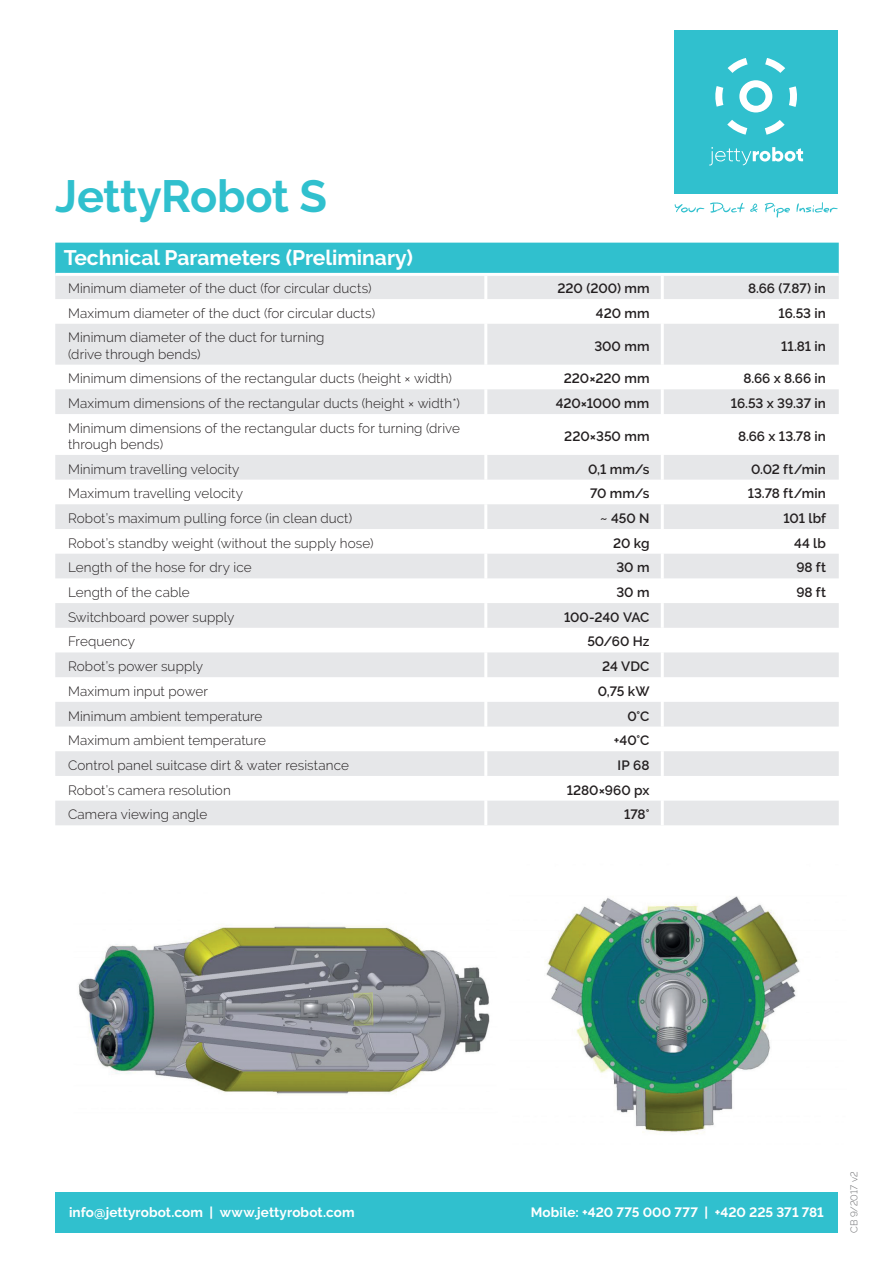
<style>
.page{position:relative;width:893px;height:1263px;background:#fff}
.page>*{position:absolute;margin:0;border:0;box-sizing:border-box;transform-origin:0 0}
.t1{font:700 45px "Raleway";letter-spacing:-.005em;color:#30c0ce}
.t2{font:700 21px "Raleway";color:#fff}
.t3{font:300 13.5px/16.2px "Raleway";letter-spacing:.01em;color:#231f20}
.t4{font:600 13.5px "Raleway";color:#231f20}
.t5{font:700 13.5px "Raleway";letter-spacing:.005em;color:#fff}
.t6{font:600 13.5px "Raleway";letter-spacing:-.02em;color:#231f20}
.t7{font:300 9.75px "Raleway";letter-spacing:.01em;color:#6c6d70}
</style>
<div class="page">
<div style="left:55px;top:243px;width:784px;height:30px;background:#30c0ce"></div>
<svg style="left:55px;top:276px;width:784px;height:549px;fill:#e6e7e9"></svg>
<hr style="left:484px;top:276px;width:3px;height:23px;background:#fff">
<hr style="left:484px;top:299px;width:3px;height:25px;background:#fff">
<hr style="left:484px;top:324px;width:3px;height:41px;background:#fff">
<hr style="left:484px;top:365px;width:3px;height:24px;background:#fff">
<hr style="left:484px;top:389px;width:3px;height:25px;background:#fff">
<hr style="left:484px;top:414px;width:3px;height:41px;background:#fff">
<hr style="left:484px;top:455px;width:3px;height:25px;background:#fff">
<hr style="left:484px;top:480px;width:3px;height:24px;background:#fff">
<hr style="left:484px;top:504px;width:3px;height:25px;background:#fff">
<hr style="left:484px;top:529px;width:3px;height:25px;background:#fff">
<hr style="left:484px;top:554px;width:3px;height:24px;background:#fff">
<hr style="left:484px;top:578px;width:3px;height:25px;background:#fff">
<hr style="left:484px;top:603px;width:3px;height:25px;background:#fff">
<hr style="left:484px;top:628px;width:3px;height:24px;background:#fff">
<hr style="left:484px;top:652px;width:3px;height:25px;background:#fff">
<hr style="left:484px;top:677px;width:3px;height:25px;background:#fff">
<hr style="left:484px;top:702px;width:3px;height:24px;background:#fff">
<hr style="left:484px;top:726px;width:3px;height:25px;background:#fff">
<hr style="left:484px;top:751px;width:3px;height:25px;background:#fff">
<hr style="left:484px;top:776px;width:3px;height:25px;background:#fff">
<hr style="left:484px;top:801px;width:3px;height:24px;background:#fff">
<hr style="left:661px;top:276px;width:3px;height:23px;background:#fff">
<hr style="left:661px;top:299px;width:3px;height:25px;background:#fff">
<hr style="left:661px;top:324px;width:3px;height:41px;background:#fff">
<hr style="left:661px;top:365px;width:3px;height:24px;background:#fff">
<hr style="left:661px;top:389px;width:3px;height:25px;background:#fff">
<hr style="left:661px;top:414px;width:3px;height:41px;background:#fff">
<hr style="left:661px;top:455px;width:3px;height:25px;background:#fff">
<hr style="left:661px;top:480px;width:3px;height:24px;background:#fff">
<hr style="left:661px;top:504px;width:3px;height:25px;background:#fff">
<hr style="left:661px;top:529px;width:3px;height:25px;background:#fff">
<hr style="left:661px;top:554px;width:3px;height:24px;background:#fff">
<hr style="left:661px;top:578px;width:3px;height:25px;background:#fff">
<hr style="left:661px;top:603px;width:3px;height:25px;background:#fff">
<hr style="left:661px;top:628px;width:3px;height:24px;background:#fff">
<hr style="left:661px;top:652px;width:3px;height:25px;background:#fff">
<hr style="left:661px;top:677px;width:3px;height:25px;background:#fff">
<hr style="left:661px;top:702px;width:3px;height:24px;background:#fff">
<hr style="left:661px;top:726px;width:3px;height:25px;background:#fff">
<hr style="left:661px;top:751px;width:3px;height:25px;background:#fff">
<hr style="left:661px;top:776px;width:3px;height:25px;background:#fff">
<hr style="left:661px;top:801px;width:3px;height:24px;background:#fff">
<div style="left:55px;top:1192px;width:783px;height:41px;background:#30c0ce"></div>
<div style="left:675px;top:30px;width:163px;height:163px;background:#30c0ce"></div>
<svg style="left:709px;top:147px;width:94px;height:19px"></svg>
<svg style="left:765px;top:120px;width:20px;height:15px"></svg>
<svg style="left:765px;top:58px;width:20px;height:15px"></svg>
<svg style="left:728px;top:58px;width:20px;height:15px"></svg>
<div style="left:715px;top:86px;width:8px;height:21px;background:#fff;border-radius:2px"></div>
<svg style="left:727px;top:120px;width:20px;height:15px"></svg>
<div style="left:789px;top:86px;width:8px;height:21px;background:#fff;border-radius:2px"></div>
<svg style="left:739px;top:80px;width:33px;height:32px"></svg>
<svg style="left:675px;top:204px;width:29px;height:9px"></svg>
<svg style="left:710px;top:203px;width:48px;height:10px"></svg>
<svg style="left:765px;top:203px;width:25px;height:15px"></svg>
<svg style="left:797px;top:202px;width:41px;height:10px"></svg>
<img style="left:78px;top:896px;width:722px;height:238px">
<h1 class="t1" style="left:55px;top:170px;width:273px">JettyRobot S</h1>
<h2 class="t2" style="left:64px;top:246px;width:351px">Technical Parameters (Preliminary)</h2>
<p class="t3" style="left:68px;top:280px;width:305px">Minimum diameter of the duct (for circular ducts)</p>
<p class="t4" style="left:557px;top:280px;width:93px">220 (200) mm</p>
<p class="t4" style="left:748px;top:280px;width:79px">8.66 (7.87) in</p>
<p class="t3" style="left:68px;top:305px;width:309px">Maximum diameter of the duct (for circular ducts)</p>
<p class="t4" style="left:596px;top:305px;width:55px">420 mm</p>
<p class="t4" style="left:779px;top:305px;width:49px">16.53 in</p>
<p class="t3" style="left:68px;top:330px;width:258px">Minimum diameter of the duct for turning (drive through bends)</p>
<p class="t4" style="left:594px;top:338px;width:57px">300 mm</p>
<p class="t4" style="left:781px;top:338px;width:46px">11.81 in</p>
<p class="t3" style="left:68px;top:370px;width:385px">Minimum dimensions of the rectangular ducts (height × width)</p>
<p class="t4" style="left:564px;top:371px;width:87px">220×220 mm</p>
<p class="t4" style="left:743px;top:371px;width:84px">8.66 x 8.66 in</p>
<p class="t3" style="left:68px;top:395px;width:393px">Maximum dimensions of the rectangular ducts (height × width*)</p>
<p class="t4" style="left:556px;top:395px;width:95px">420×1000 mm</p>
<p class="t4" style="left:731px;top:395px;width:96px">16.53 x 39.37 in</p>
<p class="t3" style="left:68px;top:420px;width:393px">Minimum dimensions of the rectangular ducts for turning (drive through bends)</p>
<p class="t4" style="left:564px;top:428px;width:87px">220×350 mm</p>
<p class="t4" style="left:738px;top:428px;width:89px">8.66 x 13.78 in</p>
<p class="t3" style="left:68px;top:461px;width:173px">Minimum travelling velocity</p>
<p class="t4" style="left:588px;top:461px;width:63px">0,1 mm/s</p>
<p class="t4" style="left:751px;top:461px;width:76px">0.02 ft/min</p>
<p class="t3" style="left:68px;top:485px;width:177px">Maximum travelling velocity</p>
<p class="t4" style="left:590px;top:486px;width:61px">70 mm/s</p>
<p class="t4" style="left:748px;top:486px;width:80px">13.78 ft/min</p>
<p class="t3" style="left:68px;top:510px;width:286px">Robot’s maximum pulling force (in clean duct)</p>
<p class="t4" style="left:600px;top:510px;width:51px">~ 450 N</p>
<p class="t4" style="left:784px;top:510px;width:44px">101 lbf</p>
<p class="t3" style="left:68px;top:535px;width:307px">Robot’s standby weight (without the supply hose)</p>
<p class="t4" style="left:613px;top:535px;width:38px">20 kg</p>
<p class="t4" style="left:794px;top:535px;width:33px">44 lb</p>
<p class="t3" style="left:68px;top:559px;width:185px">Length of the hose for dry ice</p>
<p class="t4" style="left:616px;top:560px;width:35px">30 m</p>
<p class="t4" style="left:796px;top:560px;width:31px">98 ft</p>
<p class="t3" style="left:68px;top:584px;width:123px">Length of the cable</p>
<p class="t4" style="left:616px;top:584px;width:35px">30 m</p>
<p class="t4" style="left:796px;top:584px;width:31px">98 ft</p>
<p class="t3" style="left:68px;top:609px;width:168px">Switchboard power supply</p>
<p class="t6" style="left:564px;top:609px;width:87px">100-240 VAC</p>
<p class="t3" style="left:68px;top:634px;width:69px">Frequency</p>
<p class="t4" style="left:587px;top:634px;width:64px">50/60 Hz</p>
<p class="t3" style="left:68px;top:658px;width:136px">Robot’s power supply</p>
<p class="t4" style="left:602px;top:658px;width:49px">24 VDC</p>
<p class="t3" style="left:68px;top:683px;width:141px">Maximum input power</p>
<p class="t4" style="left:598px;top:683px;width:53px">0,75 kW</p>
<p class="t3" style="left:68px;top:708px;width:196px">Minimum ambient temperature</p>
<p class="t4" style="left:627px;top:708px;width:24px">0°C</p>
<p class="t3" style="left:68px;top:732px;width:199px">Maximum ambient temperature</p>
<p class="t4" style="left:614px;top:732px;width:37px">+40°C</p>
<p class="t3" style="left:68px;top:757px;width:282px">Control panel suitcase dirt &amp; water resistance</p>
<p class="t4" style="left:618px;top:757px;width:33px">IP 68</p>
<p class="t3" style="left:68px;top:782px;width:164px">Robot’s camera resolution</p>
<p class="t4" style="left:567px;top:782px;width:84px">1280×960 px</p>
<p class="t3" style="left:68px;top:806px;width:141px">Camera viewing angle</p>
<p class="t4" style="left:624px;top:807px;width:27px">178°</p>
<p class="t5" style="left:69px;top:1204px;width:287px">info@jettyrobot.com | www.jettyrobot.com</p>
<p class="t5" style="left:531px;top:1204px;width:295px">Mobile: +420 775 000 777 | +420 225 371 781</p>
<p class="t7" style="left:848px;top:1233px;width:63px;rotate:-90deg">CB 9/2017 v2</p>
</div>
